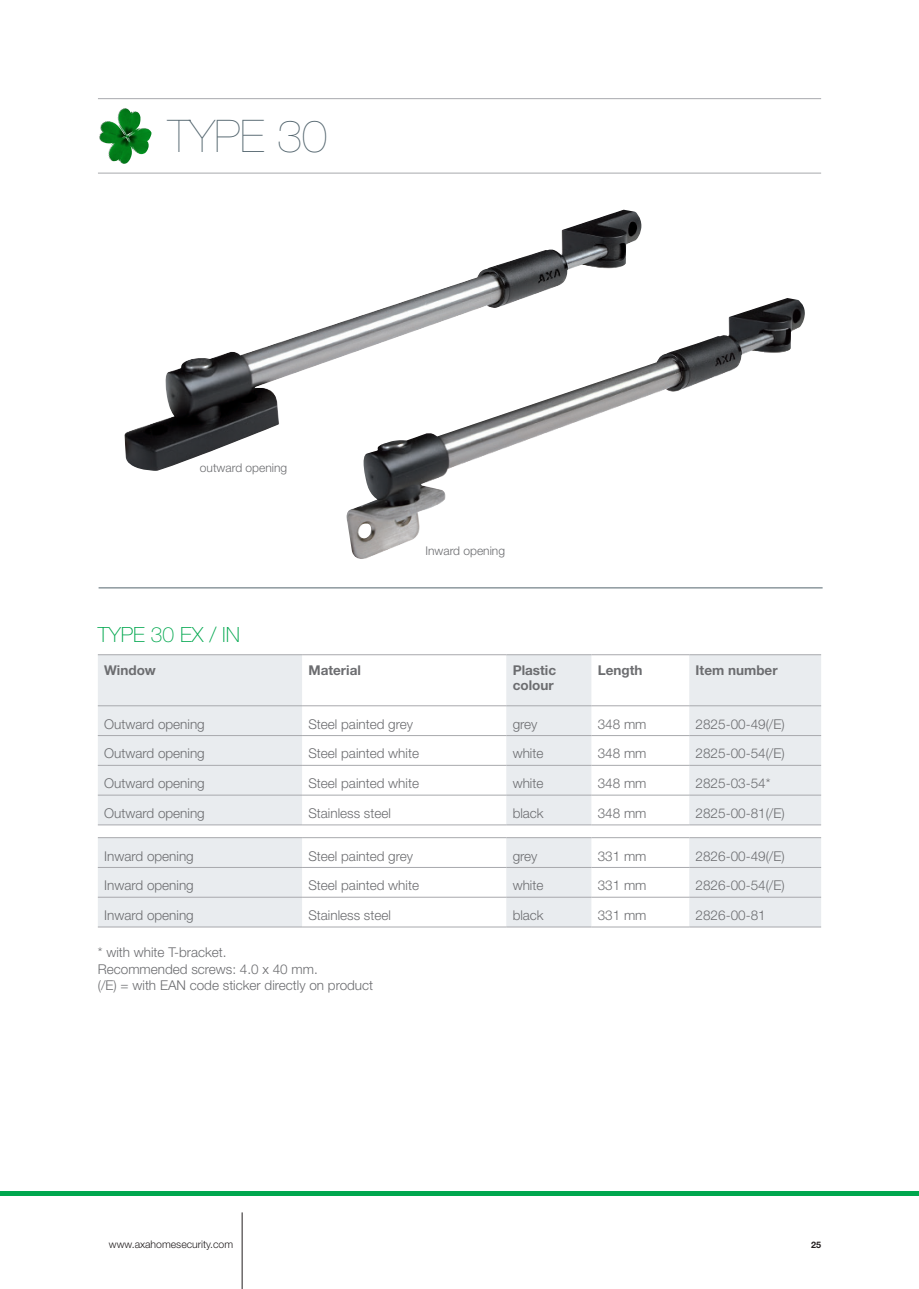
<style>
.page{position:relative;width:919px;height:1289px;background:#fff}
.page>*{position:absolute;margin:0;border:0;box-sizing:border-box;transform-origin:0 0}
.t1{font:200 45px "Helvetica Neue LT Std";color:#53656e}
.t2{font:100 21px "Helvetica Neue LT Std";color:#00a74e}
.t3{font:300 13.5px "Helvetica Neue LT Std";color:#6c6d70}
.t4{font:700 13.5px/15px "Helvetica Neue LT Std";color:#6c6d70}
.t5{font:300 12px "Helvetica Neue LT Std";color:#6c6d70}
.t6{font:300 10.5px "Helvetica Neue LT Std";color:#231f20}
.t7{font:700 9px "Helvetica Neue LT Std";color:#231f20}
</style>
<div class="page">
<hr style="left:242px;top:1212px;width:1px;height:76px;background:#231f20">
<hr style="left:0;top:1191px;width:918px;height:4px;background:#00a74e">
<hr style="left:98px;top:173px;width:723px;height:1px;background:#a8a9ad">
<hr style="left:98px;top:98px;width:723px;height:1px;background:#a8a9ad">
<img style="left:99px;top:108px;width:52px;height:56px">
<hr style="left:99px;top:587px;width:723px;height:1px;background:#53656e">
<svg style="left:98px;top:655px;width:723px;height:271px;fill:#e9ecef"></svg>
<hr style="left:98px;top:654px;width:204px;height:1px;background:#a8a9ad">
<hr style="left:302px;top:654px;width:204px;height:1px;background:#a8a9ad">
<hr style="left:506px;top:654px;width:85px;height:1px;background:#a8a9ad">
<hr style="left:591px;top:654px;width:98px;height:1px;background:#a8a9ad">
<hr style="left:689px;top:654px;width:132px;height:1px;background:#a8a9ad">
<hr style="left:98px;top:705px;width:204px;height:1px;background:#a8a9ad">
<hr style="left:98px;top:735px;width:204px;height:1px;background:#a8a9ad">
<hr style="left:98px;top:765px;width:204px;height:1px;background:#a8a9ad">
<hr style="left:98px;top:794px;width:204px;height:1px;background:#a8a9ad">
<hr style="left:302px;top:705px;width:204px;height:1px;background:#a8a9ad">
<hr style="left:302px;top:735px;width:204px;height:1px;background:#a8a9ad">
<hr style="left:302px;top:765px;width:204px;height:1px;background:#a8a9ad">
<hr style="left:302px;top:794px;width:204px;height:1px;background:#a8a9ad">
<hr style="left:506px;top:705px;width:85px;height:1px;background:#a8a9ad">
<hr style="left:506px;top:735px;width:85px;height:1px;background:#a8a9ad">
<hr style="left:506px;top:765px;width:85px;height:1px;background:#a8a9ad">
<hr style="left:506px;top:794px;width:85px;height:1px;background:#a8a9ad">
<hr style="left:591px;top:705px;width:98px;height:1px;background:#a8a9ad">
<hr style="left:591px;top:735px;width:98px;height:1px;background:#a8a9ad">
<hr style="left:591px;top:765px;width:98px;height:1px;background:#a8a9ad">
<hr style="left:591px;top:794px;width:98px;height:1px;background:#a8a9ad">
<hr style="left:689px;top:705px;width:132px;height:1px;background:#a8a9ad">
<hr style="left:689px;top:735px;width:132px;height:1px;background:#a8a9ad">
<hr style="left:689px;top:765px;width:132px;height:1px;background:#a8a9ad">
<hr style="left:689px;top:794px;width:132px;height:1px;background:#a8a9ad">
<hr style="left:98px;top:824px;width:204px;height:1px;background:#a8a9ad">
<hr style="left:302px;top:824px;width:204px;height:1px;background:#a8a9ad">
<hr style="left:506px;top:824px;width:85px;height:1px;background:#a8a9ad">
<hr style="left:591px;top:824px;width:98px;height:1px;background:#a8a9ad">
<hr style="left:689px;top:824px;width:132px;height:1px;background:#a8a9ad">
<hr style="left:98px;top:837px;width:204px;height:1px;background:#a8a9ad">
<hr style="left:98px;top:867px;width:204px;height:1px;background:#a8a9ad">
<hr style="left:98px;top:896px;width:204px;height:1px;background:#a8a9ad">
<hr style="left:98px;top:926px;width:204px;height:1px;background:#a8a9ad">
<hr style="left:302px;top:837px;width:204px;height:1px;background:#a8a9ad">
<hr style="left:302px;top:867px;width:204px;height:1px;background:#a8a9ad">
<hr style="left:302px;top:896px;width:204px;height:1px;background:#a8a9ad">
<hr style="left:302px;top:926px;width:204px;height:1px;background:#a8a9ad">
<hr style="left:506px;top:837px;width:85px;height:1px;background:#a8a9ad">
<hr style="left:506px;top:867px;width:85px;height:1px;background:#a8a9ad">
<hr style="left:506px;top:896px;width:85px;height:1px;background:#a8a9ad">
<hr style="left:506px;top:926px;width:85px;height:1px;background:#a8a9ad">
<hr style="left:591px;top:837px;width:98px;height:1px;background:#a8a9ad">
<hr style="left:591px;top:867px;width:98px;height:1px;background:#a8a9ad">
<hr style="left:591px;top:896px;width:98px;height:1px;background:#a8a9ad">
<hr style="left:591px;top:926px;width:98px;height:1px;background:#a8a9ad">
<hr style="left:689px;top:837px;width:132px;height:1px;background:#a8a9ad">
<hr style="left:689px;top:867px;width:132px;height:1px;background:#a8a9ad">
<hr style="left:689px;top:896px;width:132px;height:1px;background:#a8a9ad">
<hr style="left:689px;top:926px;width:132px;height:1px;background:#a8a9ad">
<img style="left:124px;top:210px;width:517px;height:261px">
<img style="left:346px;top:298px;width:458px;height:261px">
<p class="t1" style="left:168px;top:110px;width:161px">TYPE 30</p>
<p class="t5" style="left:200px;top:460px;width:89px">outward opening</p>
<p class="t5" style="left:425px;top:543px;width:81px">Inward opening</p>
<p class="t2" style="left:98px;top:623px;width:144px">TYPE 30 EX / IN</p>
<p class="t4" style="left:104px;top:662px;width:53px">Window</p>
<p class="t4" style="left:308px;top:662px;width:54px">Material</p>
<p class="t4" style="left:512px;top:662px;width:45px">Plastic colour</p>
<p class="t4" style="left:597px;top:662px;width:46px">Length</p>
<p class="t4" style="left:695px;top:662px;width:83px">Item number</p>
<p class="t3" style="left:104px;top:715px;width:102px">Outward opening</p>
<p class="t3" style="left:308px;top:715px;width:106px">Steel painted grey</p>
<p class="t3" style="left:512px;top:715px;width:26px">grey</p>
<p class="t3" style="left:597px;top:715px;width:50px">348 mm</p>
<p class="t3" style="left:695px;top:715px;width:91px">2825-00-49(/E)</p>
<p class="t3" style="left:104px;top:745px;width:102px">Outward opening</p>
<p class="t3" style="left:308px;top:745px;width:112px">Steel painted white</p>
<p class="t3" style="left:512px;top:745px;width:32px">white</p>
<p class="t3" style="left:597px;top:745px;width:50px">348 mm</p>
<p class="t3" style="left:695px;top:745px;width:91px">2825-00-54(/E)</p>
<p class="t3" style="left:104px;top:775px;width:102px">Outward opening</p>
<p class="t3" style="left:308px;top:775px;width:112px">Steel painted white</p>
<p class="t3" style="left:512px;top:775px;width:32px">white</p>
<p class="t3" style="left:597px;top:775px;width:50px">348 mm</p>
<p class="t3" style="left:695px;top:775px;width:76px">2825-03-54*</p>
<p class="t3" style="left:104px;top:805px;width:102px">Outward opening</p>
<p class="t3" style="left:308px;top:805px;width:84px">Stainless steel</p>
<p class="t3" style="left:512px;top:805px;width:33px">black</p>
<p class="t3" style="left:597px;top:805px;width:50px">348 mm</p>
<p class="t3" style="left:695px;top:805px;width:91px">2825-00-81(/E)</p>
<p class="t3" style="left:104px;top:847px;width:91px">Inward opening</p>
<p class="t3" style="left:308px;top:847px;width:106px">Steel painted grey</p>
<p class="t3" style="left:512px;top:847px;width:26px">grey</p>
<p class="t3" style="left:597px;top:847px;width:50px">331 mm</p>
<p class="t3" style="left:695px;top:847px;width:91px">2826-00-49(/E)</p>
<p class="t3" style="left:104px;top:877px;width:91px">Inward opening</p>
<p class="t3" style="left:308px;top:877px;width:112px">Steel painted white</p>
<p class="t3" style="left:512px;top:877px;width:32px">white</p>
<p class="t3" style="left:597px;top:877px;width:50px">331 mm</p>
<p class="t3" style="left:695px;top:877px;width:91px">2826-00-54(/E)</p>
<p class="t3" style="left:104px;top:907px;width:91px">Inward opening</p>
<p class="t3" style="left:308px;top:907px;width:84px">Stainless steel</p>
<p class="t3" style="left:512px;top:907px;width:33px">black</p>
<p class="t3" style="left:597px;top:907px;width:50px">331 mm</p>
<p class="t3" style="left:695px;top:907px;width:72px">2826-00-81</p>
<p class="t3" style="left:98px;top:944px;width:130px">* with white T-bracket.</p>
<p class="t3" style="left:98px;top:960px;width:221px">Recommended screws: 4.0 x 40 mm.</p>
<p class="t3" style="left:98px;top:977px;width:277px">(/E) = with EAN code sticker directly on product</p>
<p class="t6" style="left:109px;top:1237px;width:126px">www.axahomesecurity.com</p>
<p class="t7" style="left:811px;top:1238px;width:12px">25</p>
</div>
